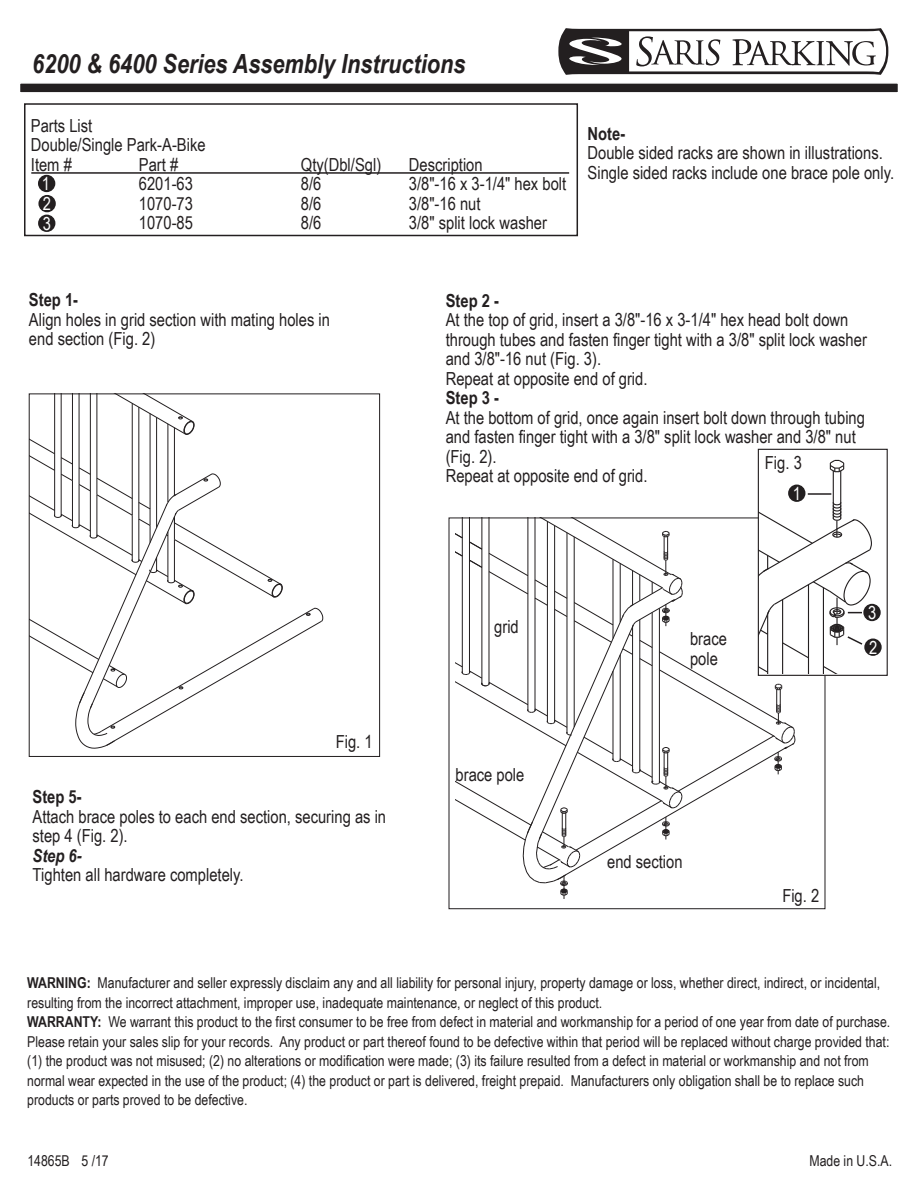
<style>
.page{position:relative;width:918px;height:1188px;background:#fff}
.page>*{position:absolute;margin:0;border:0;box-sizing:border-box;transform-origin:0 0}
.t1{font:italic 700 26.4px "Arial Narrow";color:#231f20}
.t2{font:18px/19.5px "Arial Narrow";color:#231f20}
.t3{font:700 18px "Arial Narrow";color:#231f20}
.t4{font:italic 700 18px "Arial Narrow";color:#231f20}
.t5{font:18px/20px "Arial Narrow";color:#fff;text-align:justify}
.t6{font:15px/19.5px "Arial Narrow";color:#231f20}
.s1{font-weight:700}
</style>
<div class="page">
<div style="left:19px;top:82px;width:880px;height:12px;background:#231f20;border:2px solid #fff"></div>
<svg style="left:31px;top:395px;width:293px;height:354px"></svg>
<div style="left:29px;top:393px;width:351px;height:364px;border:1px solid #231f20"></div>
<div style="left:24px;top:103px;width:554px;height:133px;border:2px solid #231f20"></div>
<hr style="left:31px;top:172px;width:538px;height:2px;background:#231f20">
<div style="left:38px;top:175px;width:17px;height:17px;background:#231f20;border-radius:50%"></div>
<div style="left:38px;top:195px;width:18px;height:17px;background:#231f20;border-radius:50%"></div>
<div style="left:38px;top:215px;width:17px;height:17px;background:#231f20;border-radius:50%"></div>
<svg style="left:456px;top:453px;width:432px;height:446px"></svg>
<svg style="left:558px;top:28px;width:330px;height:47px"></svg>
<h1 class="t1" style="left:32px;top:44px;width:435px">6200 &amp; 6400 Series Assembly Instructions</h1>
<p class="t2" style="left:31px;top:115px;width:176px">Parts List<br>Double/Single Park-A-Bike<br>Item #</p>
<p class="t2" style="left:139px;top:154px;width:41px">Part #</p>
<p class="t2" style="left:301px;top:154px;width:82px">Qty(Dbl/Sgl)</p>
<p class="t2" style="left:409px;top:154px;width:75px">Description</p>
<p class="t2" style="left:139px;top:173px;width:56px">6201-63</p>
<p class="t2" style="left:301px;top:173px;width:22px">8/6</p>
<p class="t2" style="left:409px;top:173px;width:159px">3/8"-16 x 3-1/4" hex bolt</p>
<p class="t2" style="left:139px;top:193px;width:56px">1070-73</p>
<p class="t2" style="left:301px;top:193px;width:22px">8/6</p>
<p class="t2" style="left:409px;top:193px;width:73px">3/8"-16 nut</p>
<p class="t2" style="left:139px;top:212px;width:56px">1070-85</p>
<p class="t2" style="left:301px;top:212px;width:22px">8/6</p>
<p class="t2" style="left:409px;top:212px;width:140px">3/8" split lock washer</p>
<p class="t5" style="left:42px;top:173px;width:11px">1<br>2<br>3</p>
<p class="t3" style="left:588px;top:120px;width:39px">Note-</p>
<p class="t2" style="left:588px;top:142px;width:308px">Double sided racks are shown in illustrations.<br>Single sided racks include one brace pole only.</p>
<p class="t3" style="left:29px;top:286px;width:51px">Step 1-</p>
<p class="t2" style="left:29px;top:309px;width:303px">Align holes in grid section with mating holes in end section (Fig. 2)</p>
<p class="t2" style="left:336px;top:731px;width:38px">Fig. 1</p>
<p class="t3" style="left:33px;top:783px;width:51px">Step 5-</p>
<p class="t2" style="left:33px;top:806px;width:355px">Attach brace poles to each end section, securing as in step 4 (Fig. 2).</p>
<p class="t4" style="left:33px;top:842px;width:51px">Step 6-</p>
<p class="t2" style="left:33px;top:864px;width:213px">Tighten all hardware completely.</p>
<p class="t3" style="left:446px;top:287px;width:55px">Step 2 -</p>
<p class="t2" style="left:446px;top:309px;width:423px">At the top of grid, insert a 3/8"-16 x 3-1/4" hex head bolt down through tubes and fasten finger tight with a 3/8" split lock washer and 3/8"-16 nut (Fig. 3).<br>Repeat at opposite end of grid.</p>
<p class="t3" style="left:446px;top:384px;width:55px">Step 3 -</p>
<p class="t2" style="left:446px;top:407px;width:421px">At the bottom of grid, once again insert bolt down through tubing and fasten finger tight with a 3/8" split lock washer and 3/8" nut (Fig. 2).<br>Repeat at opposite end of grid.</p>
<p class="t2" style="left:765px;top:452px;width:38px">Fig. 3</p>
<p class="t5" style="left:793px;top:483px;width:10px">1</p>
<p class="t2" style="left:494px;top:616px;width:26px">grid</p>
<p class="t2" style="left:456px;top:764px;width:70px">brace pole</p>
<p class="t2" style="left:690px;top:628px;width:38px">brace pole</p>
<p class="t5" style="left:868px;top:595px;width:11px;line-height:34.7px">3<br>2</p>
<p class="t2" style="left:607px;top:852px;width:77px">end section</p>
<p class="t2" style="left:782px;top:885px;width:38px">Fig. 2</p>
<p class="t6" style="left:27px;top:972px;width:865px"><span class="s1">WARNING:</span> Manufacturer and seller expressly disclaim any and all liability for personal injury, property damage or loss, whether direct, indirect, or incidental, resulting from the incorrect attachment, improper use, inadequate maintenance, or neglect of this product.<br><span class="s1">WARRANTY:</span> We warrant this product to the first consumer to be free from defect in material and workmanship for a period of one year from date of purchase.<br>Please retain your sales slip for your records. Any product or part thereof found to be defective within that period will be replaced without charge provided that: (1) the product was not misused; (2) no alterations or modification were made; (3) its failure resulted from a defect in material or workmanship and not from normal wear expected in the use of the product; (4) the product or part is delivered, freight prepaid. Manufacturers only obligation shall be to replace such products or parts proved to be defective.</p>
<p class="t6" style="left:27px;top:1150px;width:83px">14865B 5 /17</p>
<p class="t6" style="left:809px;top:1150px;width:84px">Made in U.S.A.</p>
</div>
